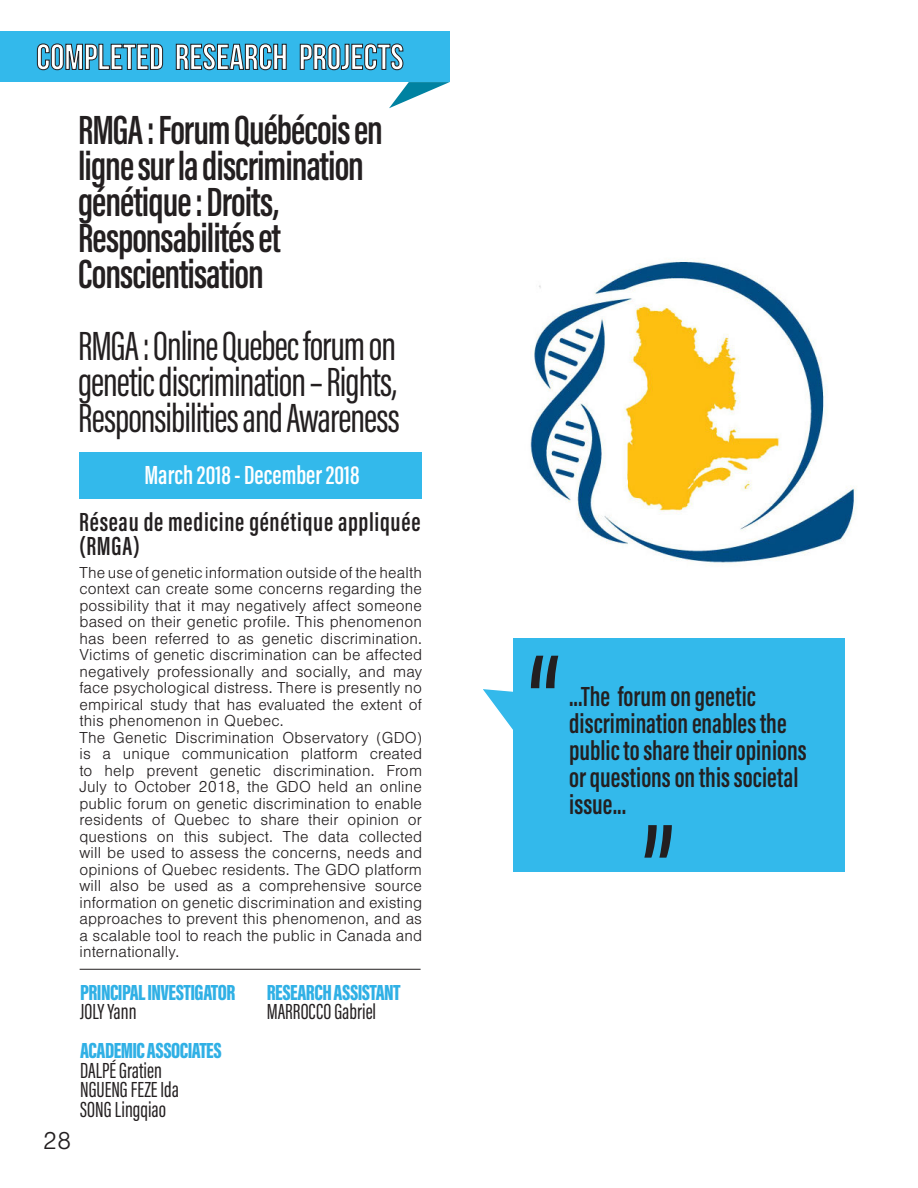
<style>
.page{position:relative;width:918px;height:1188px;background:#fff}
.page>*{position:absolute;margin:0;border:0;box-sizing:border-box;transform-origin:0 0}
.t1{font:600 42px/36px "Acumin Pro Extra Cond";letter-spacing:-.025em;color:#231f20}
.t2{font:42px/36px "Acumin Pro Extra Cond";letter-spacing:-.025em;color:#231f20;text-align:justify}
.t3{font:600 28.5px/27px "Acumin Pro Extra Cond";color:#231f20}
.t4{font:600 27px/24px "Acumin Pro Extra Cond";letter-spacing:.025em;color:#231f20}
.t5{font:600 27px "Acumin Pro Extra Cond";letter-spacing:.005em;color:#fff}
.t6{font:300 25.5px "Nimbus San";color:#231f20}
.t7{font:22.5px "Acumin Pro Extra Cond";color:#231f20}
.t8{font:900 22.5px "Acumin Pro Extra Cond";letter-spacing:-.025em;color:#30b0e5}
.t9{font:300 16.5px/16.5px "Nimbus San";letter-spacing:.01em;color:#231f20;text-align:justify}
</style>
<div class="page">
<div style="left:0;top:31px;width:450px;height:51px;background:#33b9eb"></div>
<svg style="left:37px;top:43px;width:367px;height:28px"></svg>
<svg style="left:389px;top:82px;width:61px;height:26px"></svg>
<hr style="left:80px;top:969px;width:341px;height:1px;background:#231f20">
<div style="left:79px;top:452px;width:343px;height:47px;background:#33b9eb"></div>
<div style="left:513px;top:639px;width:331px;height:233px;background:#33b9eb"></div>
<svg style="left:644px;top:825px;width:28px;height:33px"></svg>
<svg style="left:483px;top:656px;width:75px;height:74px"></svg>
<img style="left:530px;top:260px;width:326px;height:305px">
<p class="t1" style="left:78px;top:111px;width:306px">RMGA : Forum Québécois en ligne sur la discrimination génétique : Droits,<br>Responsabilités et<br>Conscientisation</p>
<p class="t2" style="left:78px;top:328px;width:323px">RMGA : Online Quebec forum on genetic discrimination – Rights, Responsibilities and Awareness</p>
<p class="t5" style="left:144px;top:458px;width:217px">March 2018 - December 2018</p>
<p class="t4" style="left:79px;top:509px;width:343px">Réseau de medicine génétique appliquée (RMGA)</p>
<p class="t9" style="left:79px;top:565px;width:344px">The use of genetic information outside of the health context can create some concerns regarding the possibility that it may negatively affect someone based on their genetic profile. This phenomenon has been referred to as genetic discrimination.<br>Victims of genetic discrimination can be affected negatively professionally and socially, and may face psychological distress. There is presently no empirical study that has evaluated the extent of this phenomenon in Quebec.</p>
<p class="t9" style="left:79px;top:730px;width:344px">The Genetic Discrimination Observatory (GDO) is a unique communication platform created to help prevent genetic discrimination. From July to October 2018, the GDO held an online public forum on genetic discrimination to enable residents of Quebec to share their opinion or questions on this subject. The data collected will be used to assess the concerns, needs and opinions of Quebec residents. The GDO platform will also be used as a comprehensive source information on genetic discrimination and existing approaches to prevent this phenomenon, and as a scalable tool to reach the public in Canada and internationally.</p>
<h3 class="t6" style="left:43px;top:1127px;width:30px">28</h3>
<p class="t8" style="left:80px;top:978px;width:157px">PRINCIPAL INVESTIGATOR</p>
<p class="t7" style="left:80px;top:998px;width:58px">JOLY Yann</p>
<p class="t8" style="left:80px;top:1037px;width:143px">ACADEMIC ASSOCIATES</p>
<p class="t7" style="left:80px;top:1057px;width:83px">DALPÉ Gratien</p>
<p class="t7" style="left:80px;top:1076px;width:100px">NGUENG FEZE Ida</p>
<p class="t7" style="left:80px;top:1096px;width:87px">SONG Lingqiao</p>
<p class="t8" style="left:267px;top:978px;width:135px">RESEARCH ASSISTANT</p>
<p class="t7" style="left:267px;top:998px;width:111px">MARROCCO Gabriel</p>
<p class="t3" style="left:569px;top:682px;width:239px">...The forum on genetic discrimination enables the public to share their opinions or questions on this societal issue...</p>
</div>
